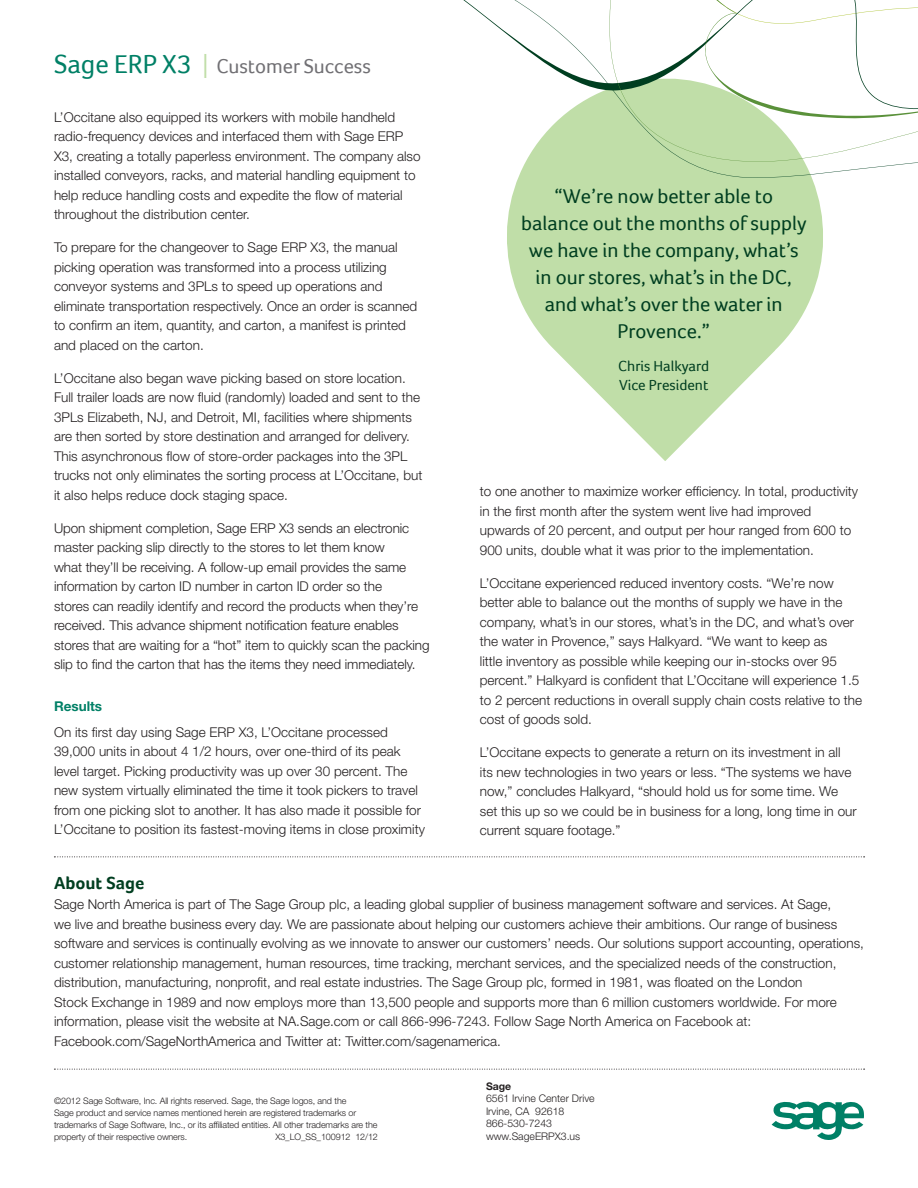
<style>
.page{position:relative;width:918px;height:1188px;background:#fff}
.page>*{position:absolute;margin:0;border:0;box-sizing:border-box;transform-origin:0 0}
.t1{font:20.55px/27px "Foco";color:#003e20;text-align:center}
.t2{font:20.55px "Foco";color:#717074}
.Challenge_Header{font:700 18px "Foco";color:#003e20}
.quote_attribution{font:15px "Foco";color:#003e20}
.Body{font:300 13.5px/19.5px "Helvetica Neue LT Std";color:#231f20}
.Subhead{font:700 13.5px "Helvetica Neue LT Std";color:#008066}
.Address{font:300 10.5px "Helvetica Neue LT Std";color:#231f20}
.Address-2{font:700 10.5px "Helvetica Neue LT Std";color:#231f20}
.Copyright{font:300 9px/12px "Helvetica Neue LT Std";letter-spacing:-.01em;color:#231f20}
.s1{font-size:27px;color:#008066}
.s2{font-family:"Helvetica Neue LT Std";font-weight:300;font-size:33.6px;color:#c0dea8}
</style>
<div class="page">
<svg style="left:507px;top:189px;width:316px;height:272px;fill:#c0dea8"></svg>
<svg style="left:463px;top:0;width:455px;height:189px"></svg>
<svg style="left:772px;top:1102px;width:92px;height:38px"></svg>
<svg style="left:54px;top:1069px;width:811px;height:1px"></svg>
<svg style="left:54px;top:856px;width:811px;height:1px"></svg>
<p class="t2" style="left:54px;top:54px;width:319px"><span class="s1">Sage ERP X3</span> <span class="s2">I</span> Customer Success</p>
<p class="Body" style="left:54px;top:107px;width:368px">L’Occitane also equipped its workers with mobile handheld radio-frequency devices and interfaced them with Sage ERP X3, creating a totally paperless environment. The company also installed conveyors, racks, and material handling equipment to help reduce handling costs and expedite the flow of material throughout the distribution center.</p>
<p class="Body" style="left:54px;top:237px;width:365px">To prepare for the changeover to Sage ERP X3, the manual picking operation was transformed into a process utilizing conveyor systems and 3PLs to speed up operations and eliminate transportation respectively. Once an order is scanned to confirm an item, quantity, and carton, a manifest is printed and placed on the carton.</p>
<p class="Body" style="left:54px;top:368px;width:370px">L’Occitane also began wave picking based on store location.<br>Full trailer loads are now fluid (randomly) loaded and sent to the 3PLs Elizabeth, NJ, and Detroit, MI, facilities where shipments are then sorted by store destination and arranged for delivery.<br>This asynchronous flow of store-order packages into the 3PL trucks not only eliminates the sorting process at L’Occitane, but it also helps reduce dock staging space.</p>
<p class="Body" style="left:54px;top:518px;width:377px">Upon shipment completion, Sage ERP X3 sends an electronic master packing slip directly to the stores to let them know<br>what they’ll be receiving. A follow-up email provides the same information by carton ID number in carton ID order so the<br>stores can readily identify and record the products when they’re received. This advance shipment notification feature enables stores that are waiting for a “hot” item to quickly scan the packing slip to find the carton that has the items they need immediately.</p>
<p class="Subhead" style="left:54px;top:697px;width:50px">Results</p>
<p class="Body" style="left:54px;top:722px;width:372px">On its first day using Sage ERP X3, L’Occitane processed 39,000 units in about 4 1/2 hours, over one-third of its peak level target. Picking productivity was up over 30 percent. The new system virtually eliminated the time it took pickers to travel from one picking slot to another. It has also made it possible for L’Occitane to position its fastest-moving items in close proximity</p>
<p class="t1" style="left:521px;top:182px;width:287px">“We’re now better able to balance out the months of supply we have in the company, what’s in our stores, what’s in the DC, and what’s over the water in<br>Provence.”</p>
<p class="quote_attribution" style="left:618px;top:357px;width:92px">Chris Halkyard</p>
<p class="quote_attribution" style="left:619px;top:377px;width:91px">Vice President</p>
<p class="Body" style="left:480px;top:481px;width:380px">to one another to maximize worker efficiency. In total, productivity in the first month after the system went live had improved upwards of 20 percent, and output per hour ranged from 600 to 900 units, double what it was prior to the implementation.</p>
<p class="Body" style="left:480px;top:573px;width:384px">L’Occitane experienced reduced inventory costs. “We’re now better able to balance out the months of supply we have in the company, what’s in our stores, what’s in the DC, and what’s over the water in Provence,” says Halkyard. “We want to keep as<br>little inventory as possible while keeping our in-stocks over 95 percent.” Halkyard is confident that L’Occitane will experience 1.5 to 2 percent reductions in overall supply chain costs relative to the cost of goods sold.</p>
<p class="Body" style="left:480px;top:742px;width:378px">L’Occitane expects to generate a return on its investment in all its new technologies in two years or less. “The systems we have now,” concludes Halkyard, “should hold us for some time. We set this up so we could be in business for a long, long time in our current square footage.”</p>
<p class="Challenge_Header" style="left:54px;top:872px;width:92px">About Sage</p>
<p class="Body" style="left:54px;top:895px;width:811px">Sage North America is part of The Sage Group plc, a leading global supplier of business management software and services. At Sage,<br>we live and breathe business every day. We are passionate about helping our customers achieve their ambitions. Our range of business software and services is continually evolving as we innovate to answer our customers’ needs. Our solutions support accounting, operations, customer relationship management, human resources, time tracking, merchant services, and the specialized needs of the construction, distribution, manufacturing, nonprofit, and real estate industries. The Sage Group plc, formed in 1981, was floated on the London<br>Stock Exchange in 1989 and now employs more than 13,500 people and supports more than 6 million customers worldwide. For more information, please visit the website at NA.Sage.com or call 866-996-7243. Follow Sage North America on Facebook at:<br>Facebook.com/SageNorthAmerica and Twitter at: Twitter.com/sagenamerica.</p>
<p class="Copyright" style="left:54px;top:1095px;width:325px">©2012 Sage Software, Inc. All rights reserved. Sage, the Sage logos, and the<br>Sage product and service names mentioned herein are registered trademarks or trademarks of Sage Software, Inc., or its affiliated entities. All other trademarks are the property of their respective owners.</p>
<p class="Copyright" style="left:275px;top:1131px;width:104px">X3_LO_SS_100912 12/12</p>
<p class="Address-2" style="left:486px;top:1079px;width:27px">Sage</p>
<p class="Address" style="left:486px;top:1092px;width:110px">6561 Irvine Center Drive</p>
<p class="Address" style="left:486px;top:1105px;width:80px">Irvine, CA 92618</p>
<p class="Address" style="left:486px;top:1117px;width:68px">866-530-7243</p>
<p class="Address" style="left:486px;top:1130px;width:96px">www.SageERPX3.us</p>
</div>
